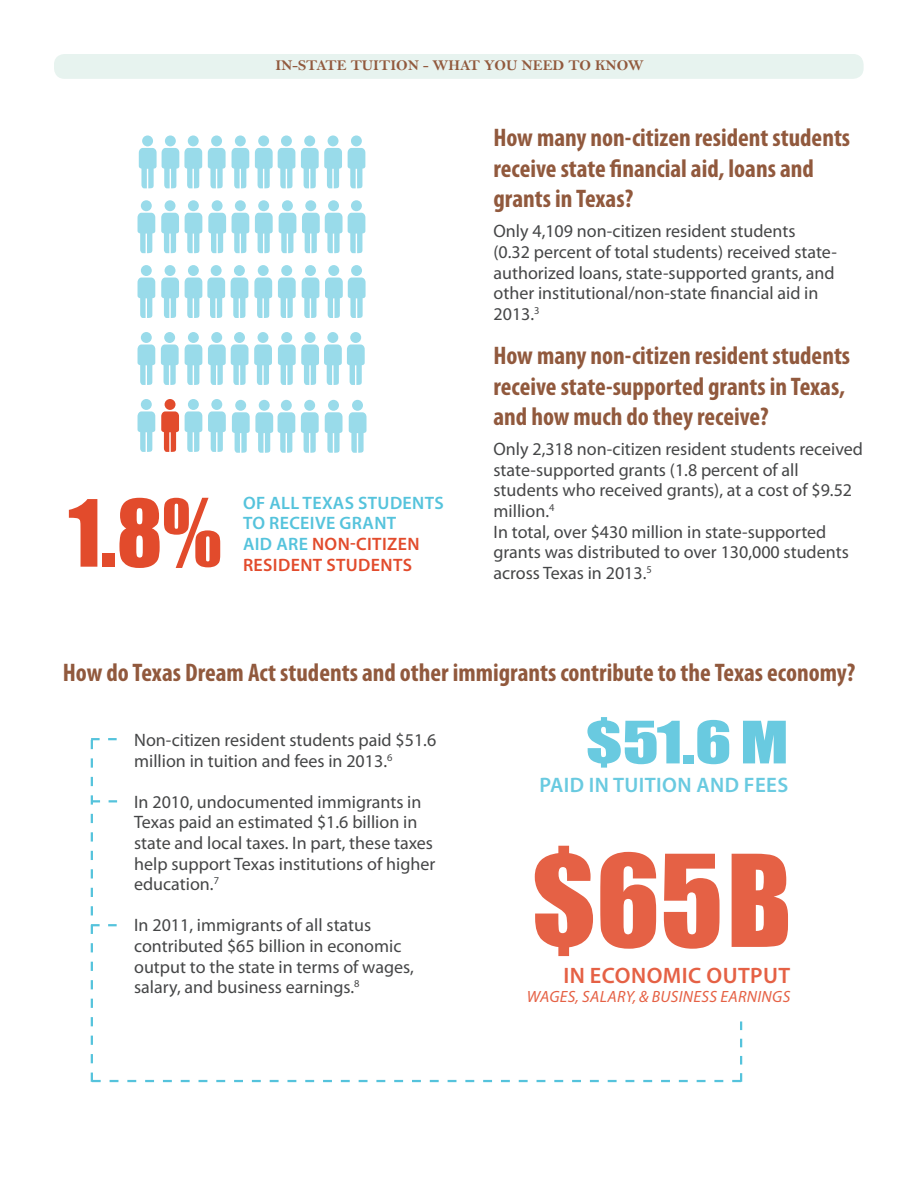
<style>
.page{position:relative;width:918px;height:1188px;background:#fff}
.page>*{position:absolute;margin:0;border:0;box-sizing:border-box;transform-origin:0 0}
.t1{font:117.9px "Impact";color:#e56145}
.t2{font:85.5px "Impact";color:#e24b2c}
.t3{font:54px "Impact";color:#69cae0;scale:1.25 1}
.t4{font:700 condensed 25.5px/30.6px "Myriad Pro";color:#91593d}
.t5{font:600 22.35px "Myriad Pro";letter-spacing:.02em;color:#e56145}
.t6{font:600 21px "Myriad Pro";letter-spacing:.02em;color:#69cae0}
.t7{font:18px/20.7px "Myriad Pro";color:#454647}
.t8{font:600 18px/20.7px "Myriad Pro";letter-spacing:.02em;color:#55c3dc}
.t9{font:italic 16.35px "Myriad Pro";letter-spacing:.02em;color:#e56145}
.t10{font:15px "Bell MT Bold";color:#91593d}
.s1{color:#e24b2c}
</style>
<div class="page">
<svg style="left:91px;top:738px;width:651px;height:344px"></svg>
<div style="left:54px;top:54px;width:810px;height:25px;background:#e7f3ef;border-radius:10px"></div>
<div style="left:281px;top:135px;width:11px;height:11px;background:#99dbea;border-radius:50%"></div>
<div style="left:258px;top:135px;width:11px;height:11px;background:#99dbea;border-radius:50%"></div>
<svg style="left:255px;top:148px;width:40px;height:40px"></svg>
<div style="left:235px;top:135px;width:11px;height:11px;background:#99dbea;border-radius:50%"></div>
<svg style="left:232px;top:148px;width:17px;height:40px"></svg>
<div style="left:211px;top:135px;width:11px;height:11px;background:#99dbea;border-radius:50%"></div>
<svg style="left:208px;top:148px;width:18px;height:40px"></svg>
<div style="left:188px;top:135px;width:11px;height:11px;background:#99dbea;border-radius:50%"></div>
<div style="left:165px;top:135px;width:11px;height:11px;background:#99dbea;border-radius:50%"></div>
<div style="left:142px;top:135px;width:11px;height:11px;background:#99dbea;border-radius:50%"></div>
<svg style="left:139px;top:148px;width:63px;height:40px"></svg>
<div style="left:212px;top:200px;width:11px;height:11px;background:#99dbea;border-radius:50%"></div>
<svg style="left:208px;top:213px;width:18px;height:40px"></svg>
<div style="left:188px;top:200px;width:11px;height:11px;background:#99dbea;border-radius:50%"></div>
<svg style="left:185px;top:213px;width:17px;height:40px"></svg>
<div style="left:165px;top:200px;width:11px;height:11px;background:#99dbea;border-radius:50%"></div>
<svg style="left:161px;top:213px;width:18px;height:40px"></svg>
<div style="left:211px;top:265px;width:11px;height:11px;background:#99dbea;border-radius:50%"></div>
<div style="left:188px;top:265px;width:11px;height:11px;background:#99dbea;border-radius:50%"></div>
<svg style="left:185px;top:278px;width:40px;height:40px"></svg>
<div style="left:165px;top:265px;width:11px;height:11px;background:#99dbea;border-radius:50%"></div>
<svg style="left:161px;top:278px;width:18px;height:40px"></svg>
<div style="left:141px;top:265px;width:11px;height:11px;background:#99dbea;border-radius:50%"></div>
<svg style="left:138px;top:278px;width:17px;height:40px"></svg>
<div style="left:351px;top:200px;width:11px;height:11px;background:#99dbea;border-radius:50%"></div>
<div style="left:328px;top:200px;width:11px;height:11px;background:#99dbea;border-radius:50%"></div>
<div style="left:305px;top:200px;width:11px;height:11px;background:#99dbea;border-radius:50%"></div>
<svg style="left:302px;top:213px;width:63px;height:40px"></svg>
<div style="left:282px;top:200px;width:11px;height:11px;background:#99dbea;border-radius:50%"></div>
<svg style="left:279px;top:213px;width:17px;height:40px"></svg>
<div style="left:258px;top:200px;width:11px;height:11px;background:#99dbea;border-radius:50%"></div>
<svg style="left:255px;top:213px;width:18px;height:40px"></svg>
<div style="left:235px;top:200px;width:11px;height:11px;background:#99dbea;border-radius:50%"></div>
<svg style="left:232px;top:213px;width:17px;height:40px"></svg>
<div style="left:234px;top:332px;width:11px;height:11px;background:#99dbea;border-radius:50%"></div>
<div style="left:211px;top:332px;width:11px;height:11px;background:#99dbea;border-radius:50%"></div>
<div style="left:188px;top:332px;width:11px;height:11px;background:#99dbea;border-radius:50%"></div>
<svg style="left:185px;top:345px;width:17px;height:40px"></svg>
<div style="left:164px;top:332px;width:11px;height:11px;background:#99dbea;border-radius:50%"></div>
<svg style="left:161px;top:345px;width:18px;height:40px"></svg>
<div style="left:141px;top:332px;width:11px;height:11px;background:#99dbea;border-radius:50%"></div>
<svg style="left:138px;top:345px;width:17px;height:40px"></svg>
<div style="left:351px;top:265px;width:11px;height:11px;background:#99dbea;border-radius:50%"></div>
<div style="left:328px;top:265px;width:11px;height:11px;background:#99dbea;border-radius:50%"></div>
<svg style="left:325px;top:278px;width:41px;height:40px"></svg>
<div style="left:305px;top:265px;width:11px;height:11px;background:#99dbea;border-radius:50%"></div>
<svg style="left:302px;top:278px;width:17px;height:40px"></svg>
<div style="left:281px;top:265px;width:11px;height:11px;background:#99dbea;border-radius:50%"></div>
<svg style="left:278px;top:278px;width:18px;height:40px"></svg>
<div style="left:141px;top:200px;width:11px;height:11px;background:#99dbea;border-radius:50%"></div>
<svg style="left:138px;top:213px;width:17px;height:40px"></svg>
<div style="left:328px;top:400px;width:11px;height:11px;background:#99dbea;border-radius:50%"></div>
<svg style="left:325px;top:412px;width:18px;height:41px"></svg>
<div style="left:188px;top:399px;width:11px;height:11px;background:#99dbea;border-radius:50%"></div>
<svg style="left:185px;top:411px;width:17px;height:41px"></svg>
<div style="left:165px;top:399px;width:11px;height:11px;background:#e24b2c;border-radius:50%"></div>
<svg style="left:161px;top:411px;width:18px;height:41px"></svg>
<div style="left:141px;top:399px;width:11px;height:11px;background:#99dbea;border-radius:50%"></div>
<svg style="left:138px;top:411px;width:17px;height:41px"></svg>
<div style="left:350px;top:332px;width:11px;height:11px;background:#99dbea;border-radius:50%"></div>
<div style="left:327px;top:332px;width:11px;height:11px;background:#99dbea;border-radius:50%"></div>
<div style="left:305px;top:332px;width:11px;height:11px;background:#99dbea;border-radius:50%"></div>
<div style="left:281px;top:332px;width:11px;height:11px;background:#99dbea;border-radius:50%"></div>
<svg style="left:278px;top:345px;width:87px;height:40px"></svg>
<div style="left:235px;top:400px;width:11px;height:11px;background:#99dbea;border-radius:50%"></div>
<div style="left:259px;top:400px;width:11px;height:11px;background:#99dbea;border-radius:50%"></div>
<div style="left:211px;top:399px;width:11px;height:11px;background:#99dbea;border-radius:50%"></div>
<svg style="left:208px;top:411px;width:18px;height:41px"></svg>
<div style="left:258px;top:332px;width:10px;height:11px;background:#99dbea;border-radius:50%"></div>
<svg style="left:208px;top:345px;width:64px;height:40px"></svg>
<div style="left:352px;top:400px;width:11px;height:11px;background:#99dbea;border-radius:50%"></div>
<svg style="left:349px;top:412px;width:18px;height:41px"></svg>
<div style="left:258px;top:265px;width:11px;height:11px;background:#99dbea;border-radius:50%"></div>
<svg style="left:254px;top:278px;width:18px;height:40px"></svg>
<div style="left:304px;top:400px;width:11px;height:11px;background:#99dbea;border-radius:50%"></div>
<svg style="left:301px;top:412px;width:18px;height:41px"></svg>
<div style="left:281px;top:400px;width:11px;height:11px;background:#99dbea;border-radius:50%"></div>
<svg style="left:232px;top:412px;width:63px;height:41px"></svg>
<div style="left:234px;top:265px;width:11px;height:11px;background:#99dbea;border-radius:50%"></div>
<svg style="left:231px;top:278px;width:17px;height:40px"></svg>
<div style="left:351px;top:135px;width:11px;height:11px;background:#99dbea;border-radius:50%"></div>
<svg style="left:348px;top:148px;width:17px;height:40px"></svg>
<div style="left:328px;top:135px;width:11px;height:11px;background:#99dbea;border-radius:50%"></div>
<div style="left:304px;top:135px;width:11px;height:11px;background:#99dbea;border-radius:50%"></div>
<svg style="left:301px;top:148px;width:41px;height:40px"></svg>
<p class="t10" style="left:275px;top:57px;width:370px">IN-STATE TUITION - WHAT YOU NEED TO KNOW</p>
<p class="t2" style="left:68px;top:467px;width:155px">1.8%</p>
<p class="t8" style="left:243px;top:492px;width:202px">OF ALL TEXAS STUDENTS<br>TO RECEIVE GRANT<br>AID ARE <span class="s1">NON-CITIZEN<br>RESIDENT STUDENTS</span></p>
<p class="t4" style="left:494px;top:122px;width:358px">How many non-citizen resident students receive state financial aid, loans and grants in Texas?</p>
<p class="t7" style="left:494px;top:220px;width:345px">Only 4,109 non-citizen resident students<br>(0.32 percent of total students) received state&shy;authorized loans, state-supported grants, and other institutional/non-state financial aid in 2013.<sup>3</sup></p>
<p class="t4" style="left:494px;top:340px;width:358px">How many non-citizen resident students receive state-supported grants in Texas, and how much do they receive?</p>
<p class="t7" style="left:494px;top:438px;width:371px">Only 2,318 non-citizen resident students received state-supported grants (1.8 percent of all students who received grants), at a cost of $9.52 million.<sup>4<br></sup>In total, over $430 million in state-supported grants was distributed to over 130,000 students across Texas in 2013.<sup>5</sup></p>
<p class="t4" style="left:63px;top:657px;width:794px">How do Texas Dream Act students and other immigrants contribute to the Texas economy?</p>
<p class="t7" style="left:134px;top:729px;width:304px">Non-citizen resident students paid $51.6 million in tuition and fees in 2013.<sup>6</sup></p>
<p class="t7" style="left:134px;top:791px;width:303px">In 2010, undocumented immigrants in Texas paid an estimated $1.6 billion in state and local taxes. In part, these taxes help support Texas institutions of higher education.<sup>7</sup></p>
<p class="t7" style="left:134px;top:915px;width:281px">In 2011, immigrants of all status contributed $65 billion in economic output to the state in terms of wages, salary, and business earnings.<sup>8</sup></p>
<p class="t3" style="left:586px;top:700px;width:164px">$51.6M</p>
<p class="t6" style="left:539px;top:771px;width:250px">PAID IN TUITION AND FEES</p>
<p class="t1" style="left:532px;top:809px;width:262px">$65B</p>
<p class="t5" style="left:563px;top:961px;width:228px">IN ECONOMIC OUTPUT</p>
<p class="t9" style="left:527px;top:986px;width:265px">WAGES, SALARY, &amp; BUSINESS EARNINGS</p>
</div>
